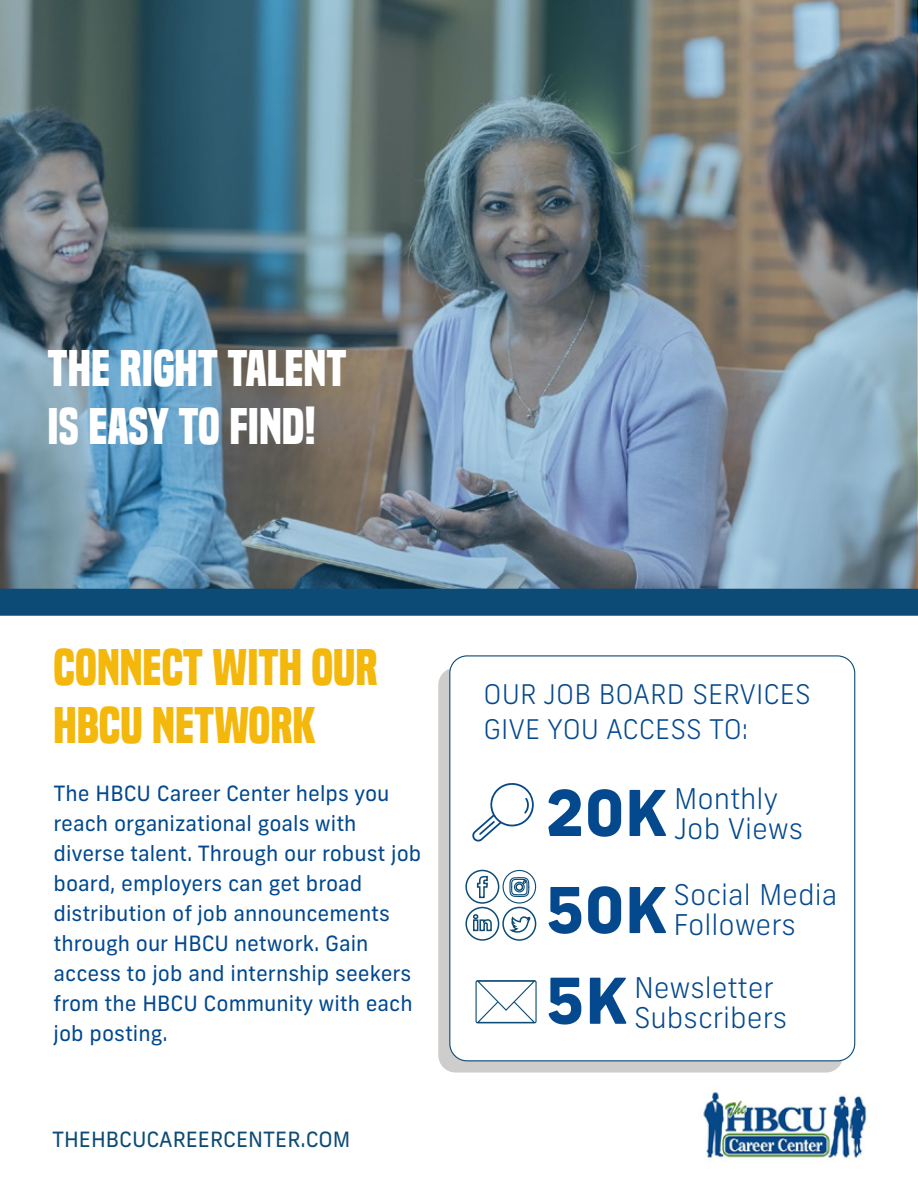
<style>
.page{position:relative;width:918px;height:1188px;background:#fff}
.page>*{position:absolute;margin:0;border:0;box-sizing:border-box;transform-origin:0 0}
.t1{font:800 63px/97.1px "Frank New";color:#04488d}
.t2{font:700 48px/57.6px "Built Titling Rg";color:#fff}
.t3{font:700 48px/57.6px "Built Titling Rg";color:#f4b70b}
.t4{font:300 28.5px/30px "Frank New";color:#04488d}
.t5{font:300 27px/34.5px "Frank New";color:#04488d}
.t6{font:21px/30px "Frank New";color:#02488f}
.t7{font:21px "Frank New";color:#0c4b75}
.s1{font-weight:800;font-size:63px}
</style>
<div class="page">
<div style="left:438px;top:668px;width:405px;height:405px;background:#cecdcc;border-radius:17px"></div>
<div style="left:450px;top:656px;width:405px;height:405px;background:#fff;border-radius:17px"></div>
<img style="left:0;top:0;width:917px;height:589px">
<img style="left:703px;top:1086px;width:164px;height:75px">
<div style="left:0;top:589px;width:918px;height:27px;background:#0c4b75"></div>
<svg style="left:475px;top:980px;width:62px;height:44px"></svg>
<svg style="left:465px;top:783px;width:72px;height:158px"></svg>
<h2 class="t2" style="left:48px;top:340px;width:301px">THE RIGHT TALENT<br>IS EASY TO FIND!</h2>
<h2 class="t3" style="left:54px;top:639px;width:325px">CONNECT WITH OUR<br>HBCU NETWORK</h2>
<p class="t6" style="left:54px;top:778px;width:369px">The HBCU Career Center helps you reach organizational goals with diverse talent. Through our robust job board, employers can get broad distribution of job announcements through our HBCU network. Gain access to job and internship seekers from the HBCU Community with each job posting.</p>
<p class="t7" style="left:52px;top:1126px;width:300px">THEHBCUCAREERCENTER.COM</p>
<p class="t5" style="left:484px;top:677px;width:329px">OUR JOB BOARD SERVICES<br>GIVE YOU ACCESS TO:</p>
<h1 class="t1" style="left:545px;top:763px;width:124px">20K<br>50K</h1>
<h3 class="t4" style="left:674px;top:784px;width:131px">Monthly<br>Job Views</h3>
<h3 class="t4" style="left:674px;top:879px;width:165px">Social Media<br>Followers</h3>
<h3 class="t4" style="left:634px;top:972px;width:155px;text-indent:-89px"><span class="s1">5K</span> Newsletter<br>Subscribers</h3>
</div>
